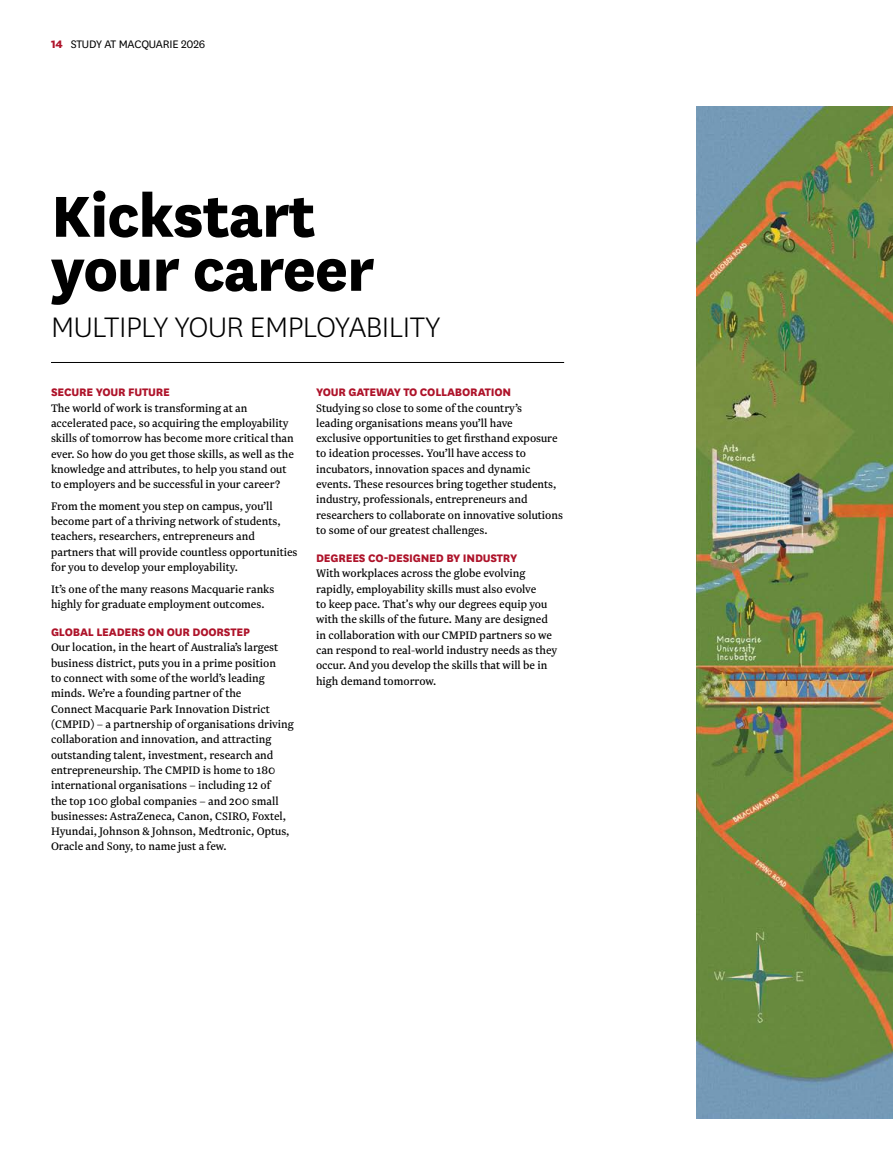
<style>
.page{position:relative;width:893px;height:1170px;background:#fff}
.page>*{position:absolute;margin:0;border:0;box-sizing:border-box;transform-origin:0 0}
.t1{font:800 67.5px/54px "National";letter-spacing:-.015em;color:#000}
.t2{font:300 33px "National";letter-spacing:-.015em;color:#000}
.t3{font:12.75px/15.3px "Newzald";color:#000}
.t4{font:800 12.75px "National";letter-spacing:-.015em;color:#ae132a}
.t5{font:12.75px "National";letter-spacing:-.015em;color:#000}
.s1{font-weight:800;color:#ae132a}
.s2{font-family:"National"}
</style>
<div class="page">
<img style="left:697px;top:106px;width:196px;height:1012px">
<hr style="left:51px;top:362px;width:513px;height:1px;background:#000">
<p class="t5" style="left:51px;top:36px;width:156px"><span class="s1">14</span> STUDY AT MACQUARIE 2026</p>
<h1 class="t1" style="left:51px;top:184px;width:325px">Kickstart your career</h1>
<h2 class="t2" style="left:51px;top:306px;width:391px">MULTIPLY YOUR EMPLOYABILITY</h2>
<p class="t4" style="left:51px;top:383px;width:120px">SECURE YOUR FUTURE</p>
<p class="t3" style="left:51px;top:400px;width:244px">The world of work is transforming at an accelerated pace, so acquiring the employability skills of tomorrow has become more critical than ever. So how do you get those skills, as well as the knowledge and attributes, to help you stand out to employers and be successful in your career?</p>
<p class="t3" style="left:51px;top:498px;width:248px">From the moment you step on campus, you’ll become part of a thriving network of students, teachers, researchers, entrepreneurs and partners that will provide countless opportunities for you to develop your employability.</p>
<p class="t3" style="left:51px;top:581px;width:225px">It’s one of the many reasons Macquarie ranks highly for graduate employment outcomes.</p>
<p class="t4" style="left:51px;top:623px;width:200px">GLOBAL LEADERS ON OUR DOORSTEP</p>
<p class="t3" style="left:51px;top:639px;width:244px">Our location, in the heart of Australia’s largest business district, puts you in a prime position<br>to connect with some of the world’s leading minds. We’re a founding partner of the<br>Connect Macquarie Park Innovation District (CMPID) – a partnership of organisations driving collaboration and innovation, and attracting outstanding talent, investment, research and entrepreneurship. The CMPID is home to 180 international organisations – including 12 of<br>the top 100 global companies – and 200 small businesses: AstraZeneca, Canon, CSIRO, Foxtel, Hyundai, Johnson &amp; Johnson, Medtronic, Optus, Oracle and Sony, to name just a few.</p>
<p class="t4" style="left:316px;top:383px;width:197px">YOUR GATEWAY TO COLLABORATION</p>
<p class="t3" style="left:316px;top:400px;width:249px">Studying so close to some of the country’s<br>leading organisations means you’ll have<br>exclusive opportunities to get firsthand exposure to ideation processes. You’ll have access to incubators, innovation spaces and dynamic events. These resources bring together students, industry, professionals, entrepreneurs and researchers to collaborate on innovative solutions to some of our greatest challenges.</p>
<p class="t4" style="left:316px;top:549px;width:203px">DEGREES CO-DESIGNED BY INDUSTRY</p>
<p class="t3" style="left:316px;top:565px;width:243px">With workplaces across the globe evolving rapidly, employability skills must also evolve<br>to keep pace. That<span class="s2">’</span>s why our degrees equip you with the skills of the future. Many are designed in collaboration with our CMPID partners so we can respond to real-world industry needs as they occur. And you develop the skills that will be in high demand tomorrow.</p>
</div>
